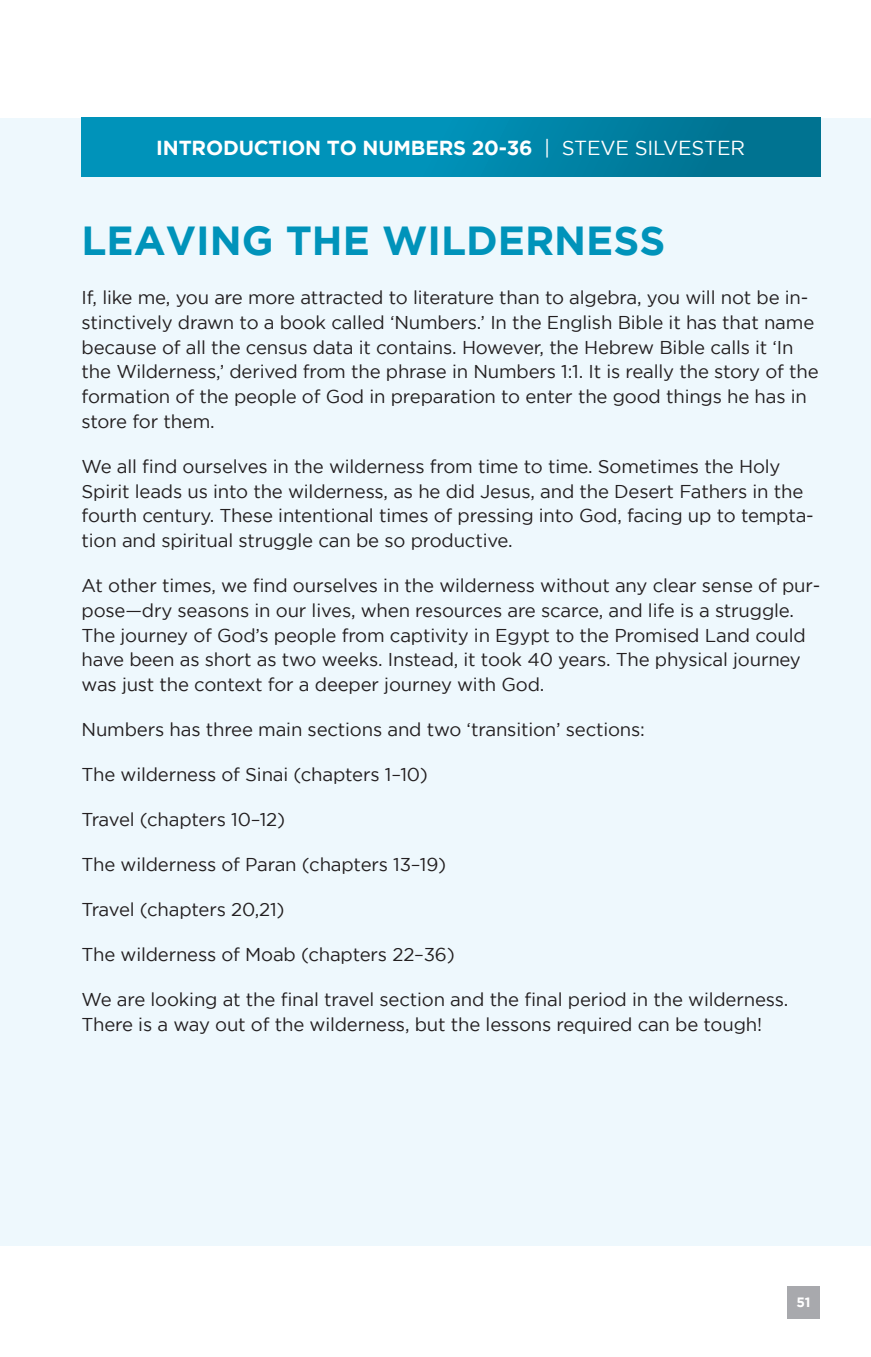
<style>
.page{position:relative;width:871px;height:1357px;background:#fff}
.page>*{position:absolute;margin:0;border:0;box-sizing:border-box;transform-origin:0 0}
.t1{font:700 40.5px "Gotham";color:#0093ba}
.date{font:700 20.25px "Gotham";letter-spacing:-.01em;color:#fff}
.Body_2{font:18.45px/24.8px "Gotham";letter-spacing:-.01em;color:#231f20}
.t2{font:700 13.5px "Gotham";color:#fff}
.s1{font-weight:400}
</style>
<div class="page">
<div style="left:787px;top:1286px;width:33px;height:32px;background:#a8a9ad"></div>
<div style="left:0;top:118px;width:871px;height:1127px;background:#eef8fd"></div>
<div style="left:82px;top:118px;width:738px;height:58px;background:linear-gradient(to right,#009cc6,#007493)"></div>
<p class="date" style="left:156px;top:136px;width:590px">INTRODUCTION TO NUMBERS 20-36 <span class="s1">| STEVE SILVESTER</span></p>
<p class="t1" style="left:82px;top:217px;width:585px">LEAVING THE WILDERNESS</p>
<p class="Body_2" style="left:82px;top:285px;width:739px">If, like me, you are more attracted to literature than to algebra, you will not be in&shy;stinctively drawn to a book called ‘Numbers.’ In the English Bible it has that name because of all the census data it contains. However, the Hebrew Bible calls it ‘In the Wilderness,’ derived from the phrase in Numbers 1:1. It is really the story of the formation of the people of God in preparation to enter the good things he has in store for them.</p>
<p class="Body_2" style="left:82px;top:454px;width:734px">We all find ourselves in the wilderness from time to time. Sometimes the Holy Spirit leads us into the wilderness, as he did Jesus, and the Desert Fathers in the fourth century. These intentional times of pressing into God, facing up to tempta&shy;tion and spiritual struggle can be so productive.</p>
<p class="Body_2" style="left:82px;top:573px;width:740px">At other times, we find ourselves in the wilderness without any clear sense of pur&shy;pose—dry seasons in our lives, when resources are scarce, and life is a struggle.<br>The journey of God’s people from captivity in Egypt to the Promised Land could have been as short as two weeks. Instead, it took 40 years. The physical journey was just the context for a deeper journey with God.</p>
<p class="Body_2" style="left:82px;top:717px;width:565px">Numbers has three main sections and two ‘transition’ sections:</p>
<p class="Body_2" style="left:82px;top:762px;width:348px">The wilderness of Sinai (chapters 1–10)</p>
<p class="Body_2" style="left:82px;top:807px;width:205px">Travel (chapters 10–12)</p>
<p class="Body_2" style="left:82px;top:852px;width:366px">The wilderness of Paran (chapters 13–19)</p>
<p class="Body_2" style="left:82px;top:897px;width:205px">Travel (chapters 20,21)</p>
<p class="Body_2" style="left:82px;top:942px;width:375px">The wilderness of Moab (chapters 22–36)</p>
<p class="Body_2" style="left:82px;top:987px;width:708px">We are looking at the final travel section and the final period in the wilderness.<br>There is a way out of the wilderness, but the lessons required can be tough!</p>
<p class="t2" style="left:796px;top:1294px;width:16px">51</p>
</div>
